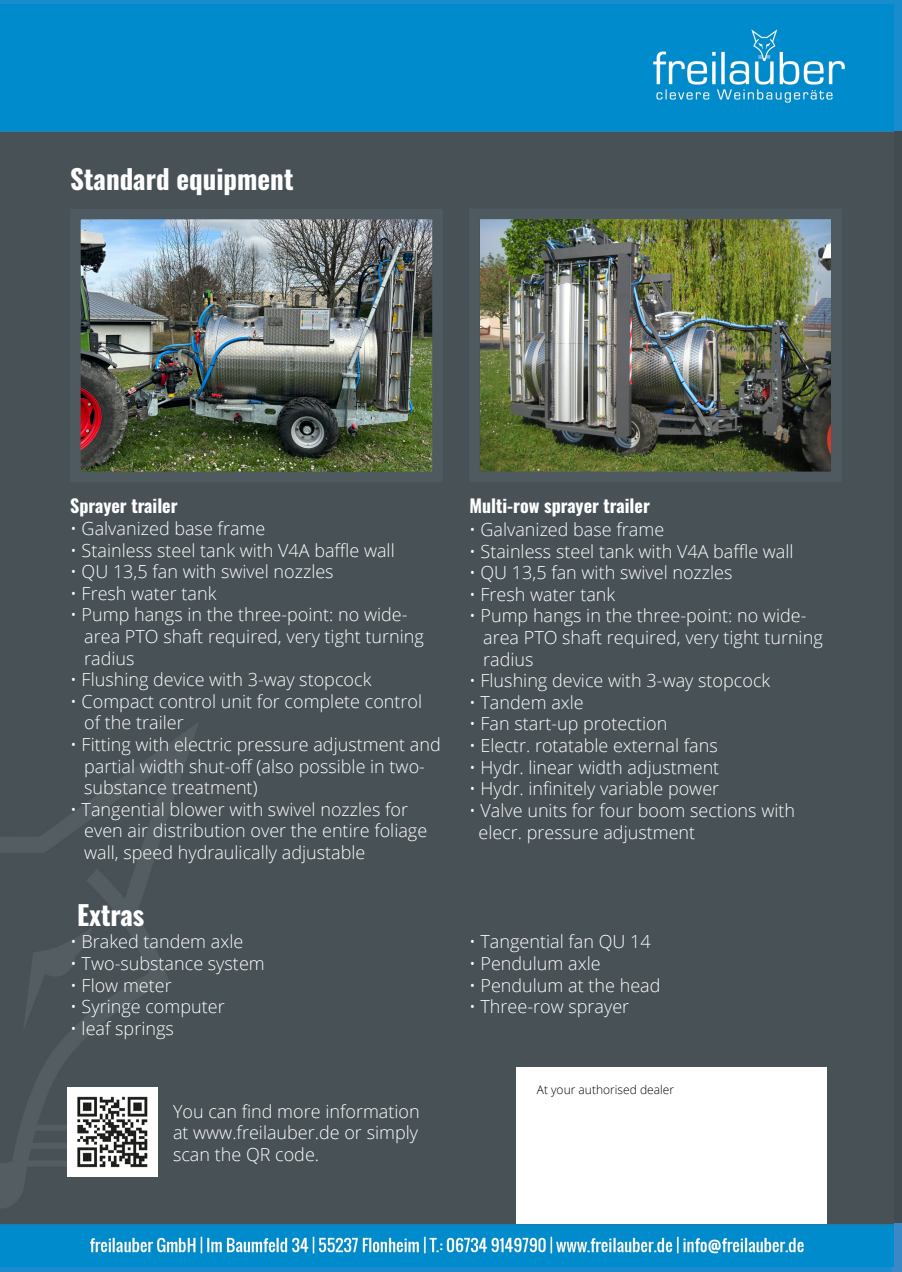
<style>
.page{position:relative;width:902px;height:1272px;background:#fff}
.page>*{position:absolute;margin:0;border:0;box-sizing:border-box;transform-origin:0 0}
.t1{font:700 27px "Oswald";color:#fff}
.t2{font:300 18px/21.6px "Open Sans";color:#fff}
.t3{font:700 18px "Oswald";color:#fff}
.t4{font:300 12px "Open Sans";color:#000001}
</style>
<div class="page">
<div style="left:0;top:1266px;width:901px;height:5px;background:#198ccd"></div>
<div style="left:0;top:0;width:901px;height:9px;background:#198ccd"></div>
<svg style="left:892px;top:4px;width:9px;height:128px"></svg>
<div style="left:890px;top:132px;width:11px;height:1091px;background:#414b50"></div>
<div style="left:892px;top:1223px;width:9px;height:48px;background:#3a89c6"></div>
<img style="left:0;top:4px;width:892px;height:1262px">
<div style="left:516px;top:1066px;width:310px;height:157px;background:#fff"></div>
<img style="left:67px;top:1087px;width:91px;height:89px">
<img style="left:480px;top:220px;width:350px;height:251px">
<div style="left:469px;top:209px;width:372px;height:273px;border:10px solid #4f5a60"></div>
<img style="left:81px;top:220px;width:350px;height:251px">
<div style="left:70px;top:209px;width:372px;height:273px;border:10px solid #4f5a60"></div>
<p class="t1" style="left:70px;top:164px;width:225px">Standard equipment</p>
<p class="t3" style="left:70px;top:496px;width:109px">Sprayer trailer</p>
<p class="t2" style="left:70px;top:517px;width:197px">• Galvanized base frame</p>
<p class="t2" style="left:70px;top:538px;width:326px">• Stainless steel tank with V4A baffle wall</p>
<p class="t2" style="left:70px;top:560px;width:265px">• QU 13,5 fan with swivel nozzles</p>
<p class="t2" style="left:70px;top:582px;width:148px">• Fresh water tank</p>
<p class="t2" style="left:84px;top:603px;width:341px;text-indent:-14px">• Pump hangs in the three-point: no wide&shy;area PTO shaft required, very tight turning radius</p>
<p class="t2" style="left:70px;top:668px;width:303px">• Flushing device with 3-way stopcock</p>
<p class="t2" style="left:84px;top:690px;width:339px;text-indent:-14px">• Compact control unit for complete control of the trailer</p>
<p class="t2" style="left:84px;top:733px;width:358px;text-indent:-14px">• Fitting with electric pressure adjustment and partial width shut-off (also possible in two&shy;substance treatment)</p>
<p class="t2" style="left:84px;top:798px;width:344px;text-indent:-14px">• Tangential blower with swivel nozzles for even air distribution over the entire foliage wall, speed hydraulically adjustable</p>
<p class="t1" style="left:77px;top:900px;width:69px">Extras</p>
<p class="t2" style="left:70px;top:930px;width:175px">• Braked tandem axle</p>
<p class="t2" style="left:70px;top:952px;width:196px">• Two-substance system</p>
<p class="t2" style="left:70px;top:973px;width:103px">• Flow meter</p>
<p class="t2" style="left:70px;top:995px;width:156px">• Syringe computer</p>
<p class="t2" style="left:70px;top:1017px;width:105px">• leaf springs</p>
<p class="t2" style="left:173px;top:1099px;width:248px;text-align:justify">You can find more information at www.freilauber.de or simply scan the QR code.</p>
<p class="t3" style="left:469px;top:496px;width:182px">Multi-row sprayer trailer</p>
<p class="t2" style="left:469px;top:518px;width:197px">• Galvanized base frame</p>
<p class="t2" style="left:469px;top:539px;width:326px">• Stainless steel tank with V4A baffle wall</p>
<p class="t2" style="left:469px;top:561px;width:265px">• QU 13,5 fan with swivel nozzles</p>
<p class="t2" style="left:469px;top:583px;width:148px">• Fresh water tank</p>
<p class="t2" style="left:483px;top:604px;width:341px;text-indent:-14px">• Pump hangs in the three-point: no wide&shy;area PTO shaft required, very tight turning radius</p>
<p class="t2" style="left:469px;top:669px;width:303px">• Flushing device with 3-way stopcock</p>
<p class="t2" style="left:469px;top:691px;width:116px">• Tandem axle</p>
<p class="t2" style="left:469px;top:712px;width:200px">• Fan start-up protection</p>
<p class="t2" style="left:469px;top:734px;width:250px">• Electr. rotatable external fans</p>
<p class="t2" style="left:469px;top:755px;width:252px">• Hydr. linear width adjustment</p>
<p class="t2" style="left:469px;top:777px;width:252px">• Hydr. infinitely variable power</p>
<p class="t2" style="left:478px;top:799px;width:318px;text-indent:-9px">• Valve units for four boom sections with elecr. pressure adjustment</p>
<p class="t2" style="left:469px;top:930px;width:183px">• Tangential fan QU 14</p>
<p class="t2" style="left:469px;top:952px;width:133px">• Pendulum axle</p>
<p class="t2" style="left:469px;top:973px;width:193px">• Pendulum at the head</p>
<p class="t2" style="left:469px;top:995px;width:162px">• Three-row sprayer</p>
<p class="t4" style="left:536px;top:1081px;width:139px">At your authorised dealer</p>
</div>
